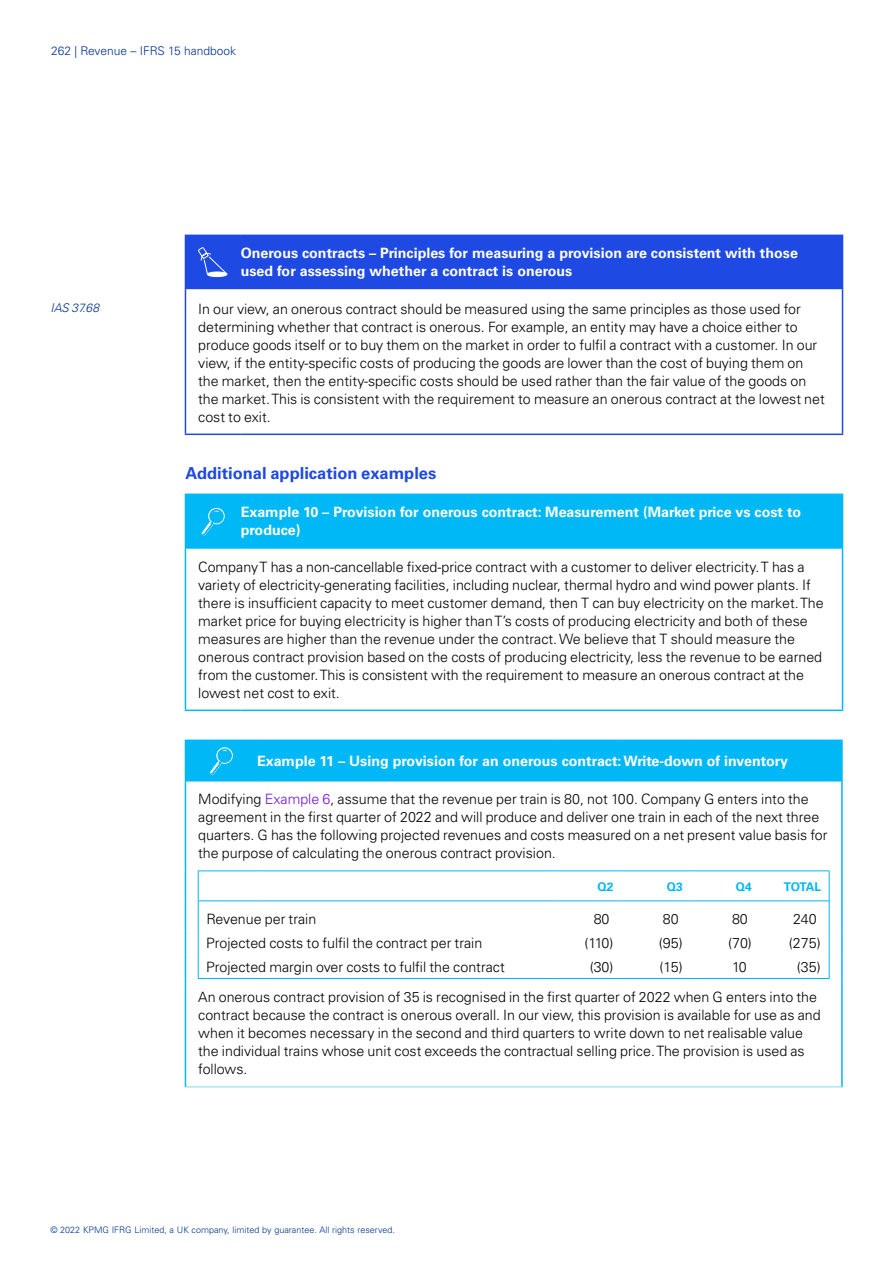
<style>
.page{position:relative;width:893px;height:1263px;background:#fff}
.page>*{position:absolute;margin:0;border:0;box-sizing:border-box;transform-origin:0 0}
.t1{font:700 16.5px "Univers LT Std";color:#1e49e2}
.t2{font:300 14.25px/18px "Univers LT Std";color:#000}
.t3{font:700 14.25px/18px "Univers LT Std";color:#fff}
.t4{font:300 12px "Univers LT Std";color:#00338d}
.t5{font:700 12px "Univers LT Std";color:#00b8f5}
.t6{font:italic 300 12px "Univers LT Std";color:#00338d}
.t7{font:300 9px "Univers LT Std";color:#00338d}
.s1{color:#7213ea}
</style>
<div class="page">
<hr style="left:842px;top:289px;width:1px;height:145px;background:#1e49e2">
<hr style="left:241px;top:235px;width:602px;height:1px;background:#1e49e2">
<hr style="left:842px;top:236px;width:1px;height:53px;background:#1e49e2">
<hr style="left:185px;top:289px;width:1px;height:145px;background:#1e49e2">
<hr style="left:185px;top:434px;width:56px;height:1px;background:#1e49e2">
<hr style="left:241px;top:434px;width:602px;height:1px;background:#1e49e2">
<div style="left:185px;top:235px;width:657px;height:54px;background:#1e49e2"></div>
<hr style="left:185px;top:710px;width:56px;height:1px;background:#00b8f5">
<hr style="left:241px;top:710px;width:602px;height:1px;background:#00b8f5">
<hr style="left:241px;top:494px;width:602px;height:1px;background:#00b8f5">
<hr style="left:842px;top:495px;width:1px;height:53px;background:#00b8f5">
<hr style="left:185px;top:548px;width:1px;height:162px;background:#00b8f5">
<hr style="left:186px;top:548px;width:55px;height:1px;background:#00b8f5">
<hr style="left:241px;top:548px;width:601px;height:1px;background:#00b8f5">
<hr style="left:842px;top:548px;width:1px;height:162px;background:#00b8f5">
<div style="left:185px;top:494px;width:657px;height:54px;background:#00b8f5"></div>
<svg style="left:185px;top:1087px;width:13px;height:1px"></svg>
<hr style="left:198px;top:1087px;width:59px;height:1px;background:#80dcfa">
<hr style="left:257px;top:1087px;width:295px;height:1px;background:#80dcfa">
<hr style="left:552px;top:1087px;width:70px;height:1px;background:#80dcfa">
<hr style="left:622px;top:1087px;width:69px;height:1px;background:#80dcfa">
<hr style="left:691px;top:1087px;width:69px;height:1px;background:#80dcfa">
<hr style="left:760px;top:1087px;width:69px;height:1px;background:#80dcfa">
<svg style="left:829px;top:1087px;width:14px;height:1px"></svg>
<hr style="left:198px;top:978px;width:59px;height:1px;background:#00b8f5">
<hr style="left:257px;top:978px;width:295px;height:1px;background:#00b8f5">
<hr style="left:552px;top:978px;width:70px;height:1px;background:#00b8f5">
<hr style="left:622px;top:978px;width:69px;height:1px;background:#00b8f5">
<hr style="left:691px;top:978px;width:69px;height:1px;background:#00b8f5">
<hr style="left:760px;top:978px;width:69px;height:1px;background:#00b8f5">
<hr style="left:185px;top:781px;width:1px;height:90px;background:#00b8f5">
<hr style="left:841px;top:781px;width:2px;height:90px;background:#00b8f5">
<hr style="left:185px;top:871px;width:1px;height:30px;background:#00b8f5">
<hr style="left:198px;top:871px;width:1px;height:30px;background:#00b8f5">
<hr style="left:198px;top:871px;width:59px;height:1px;background:#00b8f5">
<hr style="left:257px;top:871px;width:295px;height:1px;background:#00b8f5">
<hr style="left:552px;top:871px;width:70px;height:1px;background:#00b8f5">
<hr style="left:622px;top:871px;width:69px;height:1px;background:#00b8f5">
<hr style="left:841px;top:871px;width:2px;height:30px;background:#00b8f5">
<hr style="left:198px;top:901px;width:59px;height:1px;background:#00b8f5">
<hr style="left:257px;top:901px;width:295px;height:1px;background:#00b8f5">
<hr style="left:552px;top:901px;width:70px;height:1px;background:#00b8f5">
<hr style="left:622px;top:901px;width:69px;height:1px;background:#00b8f5">
<hr style="left:841px;top:901px;width:2px;height:29px;background:#00b8f5">
<hr style="left:841px;top:930px;width:2px;height:24px;background:#00b8f5">
<svg style="left:185px;top:901px;width:1px;height:77px"></svg>
<svg style="left:198px;top:901px;width:1px;height:77px"></svg>
<svg style="left:691px;top:871px;width:139px;height:107px"></svg>
<hr style="left:841px;top:954px;width:2px;height:24px;background:#00b8f5">
<hr style="left:185px;top:978px;width:1px;height:109px;background:#00b8f5">
<hr style="left:841px;top:978px;width:2px;height:109px;background:#00b8f5">
<div style="left:185px;top:740px;width:658px;height:42px;background:#00b8f5"></div>
<p class="t4" style="left:51px;top:44px;width:187px">262 | Revenue – IFRS 15 handbook</p>
<p class="t3" style="left:241px;top:244px;width:559px">Onerous contracts – Principles for measuring a provision are consistent with those used for assessing whether a contract is onerous</p>
<p class="t6" style="left:50px;top:301px;width:50px">IAS 37.68</p>
<p class="t2" style="left:198px;top:299px;width:628px">In our view, an onerous contract should be measured using the same principles as those used for determining whether that contract is onerous. For example, an entity may have a choice either to produce goods itself or to buy them on the market in order to fulfil a contract with a customer. In our view, if the entity-specific costs of producing the goods are lower than the cost of buying them on the market, then the entity-specific costs should be used rather than the fair value of the goods on the market. This is consistent with the requirement to measure an onerous contract at the lowest net cost to exit.</p>
<p class="t1" style="left:185px;top:463px;width:252px">Additional application examples</p>
<p class="t3" style="left:241px;top:503px;width:562px">Example 10 – Provision for onerous contract: Measurement (Market price vs cost to produce)</p>
<p class="t2" style="left:198px;top:557px;width:627px">Company T has a non-cancellable fixed-price contract with a customer to deliver electricity. T has a variety of electricity-generating facilities, including nuclear, thermal hydro and wind power plants. If there is insufficient capacity to meet customer demand, then T can buy electricity on the market. The market price for buying electricity is higher than T’s costs of producing electricity and both of these measures are higher than the revenue under the contract. We believe that T should measure the onerous contract provision based on the costs of producing electricity, less the revenue to be earned from the customer. This is consistent with the requirement to measure an onerous contract at the lowest net cost to exit.</p>
<p class="t3" style="left:257px;top:752px;width:533px">Example 11 – Using provision for an onerous contract: Write-down of inventory</p>
<p class="t2" style="left:198px;top:790px;width:631px">Modifying <span class="s1">Example 6</span>, assume that the revenue per train is 80, not 100. Company G enters into the agreement in the first quarter of 2022 and will produce and deliver one train in each of the next three quarters. G has the following projected revenues and costs measured on a net present value basis for the purpose of calculating the onerous contract provision.</p>
<p class="t5" style="left:597px;top:880px;width:18px">Q2</p>
<p class="t5" style="left:667px;top:880px;width:18px">Q3</p>
<p class="t5" style="left:736px;top:880px;width:18px">Q4</p>
<p class="t5" style="left:784px;top:880px;width:39px">TOTAL</p>
<p class="t2" style="left:206px;top:910px;width:112px">Revenue per train</p>
<p class="t2" style="left:594px;top:910px;width:17px">80</p>
<p class="t2" style="left:663px;top:910px;width:17px">80</p>
<p class="t2" style="left:732px;top:910px;width:17px">80</p>
<p class="t2" style="left:793px;top:910px;width:25px">240</p>
<p class="t2" style="left:206px;top:934px;width:278px">Projected costs to fulfil the contract per train</p>
<p class="t2" style="left:584px;top:934px;width:30px">(110)</p>
<p class="t2" style="left:659px;top:934px;width:25px">(95)</p>
<p class="t2" style="left:728px;top:934px;width:25px">(70)</p>
<p class="t2" style="left:789px;top:934px;width:33px">(275)</p>
<p class="t2" style="left:206px;top:958px;width:300px">Projected margin over costs to fulfil the contract</p>
<p class="t2" style="left:590px;top:958px;width:25px">(30)</p>
<p class="t2" style="left:660px;top:958px;width:25px">(15)</p>
<p class="t2" style="left:732px;top:958px;width:16px">10</p>
<p class="t2" style="left:198px;top:952px;width:624px;line-height:30px;text-align:right">(35)<br>An onerous contract provision of 35 is recognised in the first quarter of 2022 when G enters into the</p>
<p class="t2" style="left:198px;top:1006px;width:624px">contract because the contract is onerous overall. In our view, this provision is available for use as and when it becomes necessary in the second and third quarters to write down to net realisable value the individual trains whose unit cost exceeds the contractual selling price. The provision is used as follows.</p>
<p class="t7" style="left:50px;top:1224px;width:346px">© 2022 KPMG IFRG Limited, a UK company, limited by guarantee. All rights reserved.</p>
</div>
